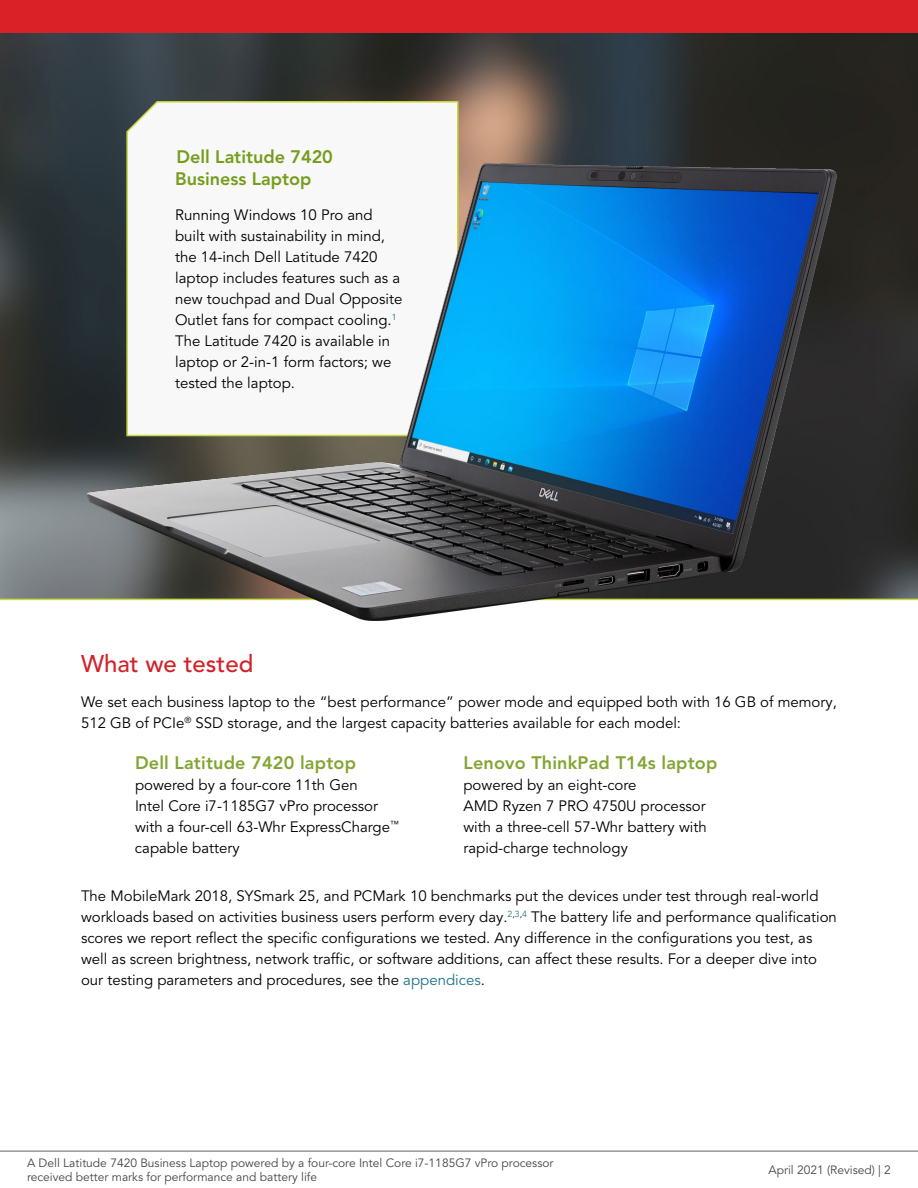
<style>
.page{position:relative;width:918px;height:1188px;background:#fff}
.page>*{position:absolute;margin:0;border:0;box-sizing:border-box;transform-origin:0 0}
.t1{font:500 24px "Avenir LT Pro";color:#d2232a}
.t2{font:800 18px "Avenir LT Pro";letter-spacing:.01em;color:#83a533}
.t3{font:800 18px/21.6px "Avenir LT Pro";color:#759c1c}
.t4{font:15px/21px "Avenir LT Pro";color:#000}
.t5{font:12px/14.4px "Avenir LT Pro";color:#464547}
.s1{color:#1f738c}
</style>
<div class="page">
<svg style="left:0;top:32px;width:918px;height:568px;background:#383938"></svg>
<svg style="left:126px;top:100px;width:333px;height:64px"></svg>
<img style="left:87px;top:164px;width:750px;height:456px">
<hr style="left:0;top:1151px;width:918px;height:1px;background:#616264">
<div style="left:0;top:0;width:918px;height:32px;background:#da2128"></div>
<p class="t3" style="left:175px;top:146px;width:159px">Dell Latitude 7420<br>Business Laptop</p>
<p class="t4" style="left:175px;top:204px;width:229px">Running Windows 10 Pro and built with sustainability in mind, the 14-inch Dell Latitude 7420 laptop includes features such as a new touchpad and Dual Opposite<br>Outlet fans for compact cooling.<sup>1<br></sup>The Latitude 7420 is available in laptop or 2-in-1 form factors; we tested the laptop.</p>
<h1 class="t1" style="left:81px;top:650px;width:174px">What we tested</h1>
<p class="t4" style="left:81px;top:691px;width:757px">We set each business laptop to the “best performance” power mode and equipped both with 16 GB of memory,<br>512 GB of PCIe<sup>®</sup> SSD storage, and the largest capacity batteries available for each model:</p>
<p class="t2" style="left:135px;top:752px;width:223px">Dell Latitude 7420 laptop</p>
<p class="t4" style="left:135px;top:775px;width:265px">powered by a four-core 11th Gen<br>Intel Core i7-1185G7 vPro processor with a four-cell 63-Whr ExpressCharge<sup>™ </sup>capable battery</p>
<p class="t2" style="left:464px;top:752px;width:255px">Lenovo ThinkPad T14s laptop</p>
<p class="t4" style="left:464px;top:775px;width:245px">powered by an eight-core<br>AMD Ryzen 7 PRO 4750U processor with a three-cell 57-Whr battery with rapid-charge technology</p>
<p class="t4" style="left:81px;top:886px;width:757px">The MobileMark 2018, SYSmark 25, and PCMark 10 benchmarks put the devices under test through real-world workloads based on activities business users perform every day.<sup>2</sup><sup>,</sup><sup>3</sup><sup>,</sup><sup>4</sup> The battery life and performance qualification scores we report reflect the specific configurations we tested. Any difference in the configurations you test, as well as screen brightness, network traffic, or software additions, can affect these results. For a deeper dive into our testing parameters and procedures, see the <span class="s1">appendices</span>.</p>
<p class="t5" style="left:27px;top:1156px;width:528px">A Dell Latitude 7420 Business Laptop powered by a four-core Intel Core i7-1185G7 vPro processor received better marks for performance and battery life</p>
<p class="t5" style="left:769px;top:1163px;width:124px">April 2021 (Revised) | 2</p>
</div>
